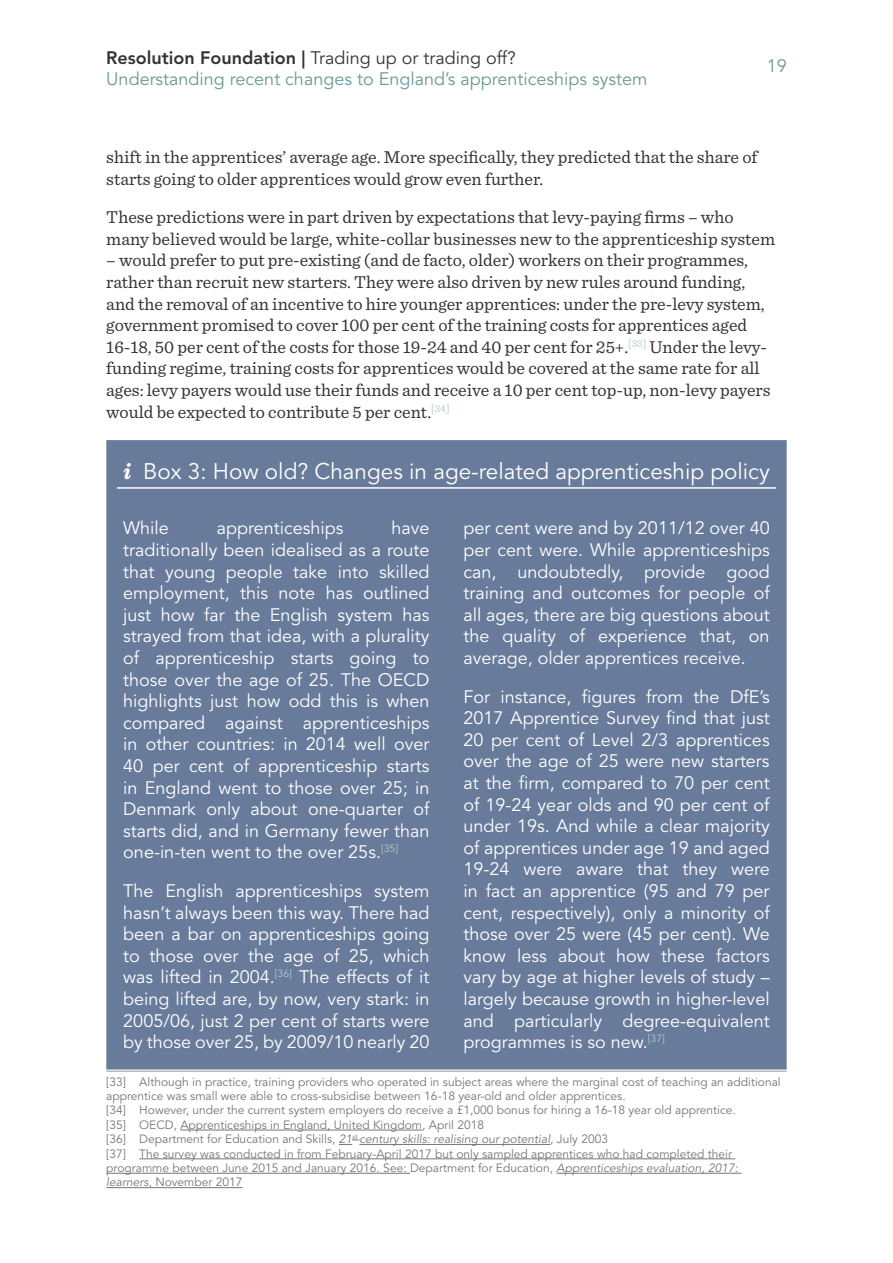
<style>
.page{position:relative;width:893px;height:1263px;background:#fff}
.page>*{position:absolute;margin:0;border:0;box-sizing:border-box;transform-origin:0 0}
.t1{font:22.5px "Avenir LT Std";color:#fff}
.t2{font:18px/21.6px "Avenir LT Std";color:#fff;text-align:justify}
.t3{font:18px/21.6px "Sentinel";color:#333334}
.t4{font:18px/21.6px "Avenir LT Std";color:#699999}
.t5{font:12px/14.4px "Avenir LT Std";color:#747676}
.s1{font-weight:800;color:#333334}
.s2{color:#333334}
.s3{font-family:"Sentinel";font-weight:700;font-style:italic}
.s4{font-style:italic}
</style>
<div class="page">
<div style="left:106px;top:440px;width:681px;height:629px;background:#687b9b;border:2px solid #687b9b"></div>
<hr style="left:106px;top:1070px;width:681px;height:2px;background:#b9baba">
<hr style="left:180px;top:1130px;width:242px;height:1px;background:#747676">
<svg style="left:339px;top:1140px;width:20px;height:5px"></svg>
<hr style="left:359px;top:1144px;width:191px;height:1px;background:#747676">
<hr style="left:139px;top:1158px;width:596px;height:1px;background:#747676">
<hr style="left:106px;top:1173px;width:304px;height:1px;background:#747676">
<hr style="left:556px;top:1173px;width:185px;height:1px;background:#747676">
<hr style="left:106px;top:1187px;width:137px;height:1px;background:#747676">
<hr style="left:117px;top:487px;width:659px;height:2px;background:#fff">
<p class="t4" style="left:106px;top:47px;width:543px"><span class="s1">Resolution Foundation |</span> <span class="s2">Trading up or trading off?<br></span>Understanding recent changes to England’s apprenticeships system</p>
<p class="t4" style="left:767px;top:55px;width:22px">19</p>
<p class="t3" style="left:106px;top:145px;width:653px">shift in the apprentices’ average age. More specifically, they predicted that the share of starts going to older apprentices would grow even further.</p>
<p class="t3" style="left:106px;top:205px;width:670px">These predictions were in part driven by expectations that levy-paying firms – who many believed would be large, white-collar businesses new to the apprenticeship system</p>
<p class="t3" style="left:106px;top:248px;width:666px">– would prefer to put pre-existing (and de facto, older) workers on their programmes, rather than recruit new starters. They were also driven by new rules around funding, and the removal of an incentive to hire younger apprentices: under the pre-levy system, government promised to cover 100 per cent of the training costs for apprentices aged 16-18, 50 per cent of the costs for those 19-24 and 40 per cent for 25+.<sup>[33]</sup> Under the levy&shy;funding regime, training costs for apprentices would be covered at the same rate for all ages: levy payers would use their funds and receive a 10 per cent top-up, non-levy payers would be expected to contribute 5 per cent.<sup>[34]</sup></p>
<p class="t1" style="left:123px;top:458px;width:648px"><span class="s3">i</span> Box 3: How old? Changes in age-related apprenticeship policy</p>
<p class="t2" style="left:123px;top:518px;width:47px">While</p>
<p class="t2" style="left:217px;top:518px;width:128px">apprenticeships</p>
<p class="t2" style="left:463px;top:518px;width:308px">per cent were and by 2011/12 over 40 per cent were. While apprenticeships can, undoubtedly, provide good training and outcomes for people of all ages, there are big questions about the quality of experience that, on average, older apprentices receive.</p>
<p class="t2" style="left:463px;top:686px;width:308px">For instance, figures from the DfE’s 2017 Apprentice Survey find that just 20 per cent of Level 2/3 apprentices over the age of 25 were new starters at the firm, compared to 70 per cent of 19-24 year olds and 90 per cent of under 19s. And while a clear majority of apprentices under age 19 and aged 19-24 were aware that they were in fact an apprentice (95 and 79 per cent, respectively), only a minority of those over 25 were (45 per cent). We know less about how these factors vary by age at higher levels of study – largely because growth in higher-level and particularly degree-equivalent programmes is so new.<sup>[37]</sup></p>
<p class="t2" style="left:123px;top:518px;width:308px;text-indent:268px">have traditionally been idealised as a route that young people take into skilled employment, this note has outlined just how far the English system has strayed from that idea, with a plurality of apprenticeship starts going to those over the age of 25. The OECD highlights just how odd this is when compared against apprenticeships in other countries: in 2014 well over 40 per cent of apprenticeship starts in England went to those over 25; in Denmark only about one-quarter of starts did, and in Germany fewer than one-in-ten went to the over 25s.<sup>[35]</sup></p>
<p class="t2" style="left:123px;top:880px;width:308px">The English apprenticeships system hasn’t always been this way. There had been a bar on apprenticeships going to those over the age of 25, which was lifted in 2004.<sup>[36]</sup> The effects of it being lifted are, by now, very stark: in 2005/06, just 2 per cent of starts were by those over 25, by 2009/10 nearly 20</p>
<p class="t5" style="left:106px;top:1075px;width:676px">[33] Although in practice, training providers who operated in subject areas where the marginal cost of teaching an additional apprentice was small were able to cross-subsidise between 16-18 year-old and older apprentices.<br>[34] However, under the current system employers do receive a £1,000 bonus for hiring a 16-18 year old apprentice.<br>[35] OECD, Apprenticeships in England, United Kingdom, April 2018<br>[36] Department for Education and Skills, <span class="s4">21</span><sup>st</sup> <span class="s4">century skills: realising our potential,</span> July 2003<br>[37] The survey was conducted in from February-April 2017 but only sampled apprentices who had completed their programme between June 2015 and January 2016. See: Department for Education, <span class="s4">Apprenticeships evaluation, 2017: learners</span>, November 2017</p>
</div>
